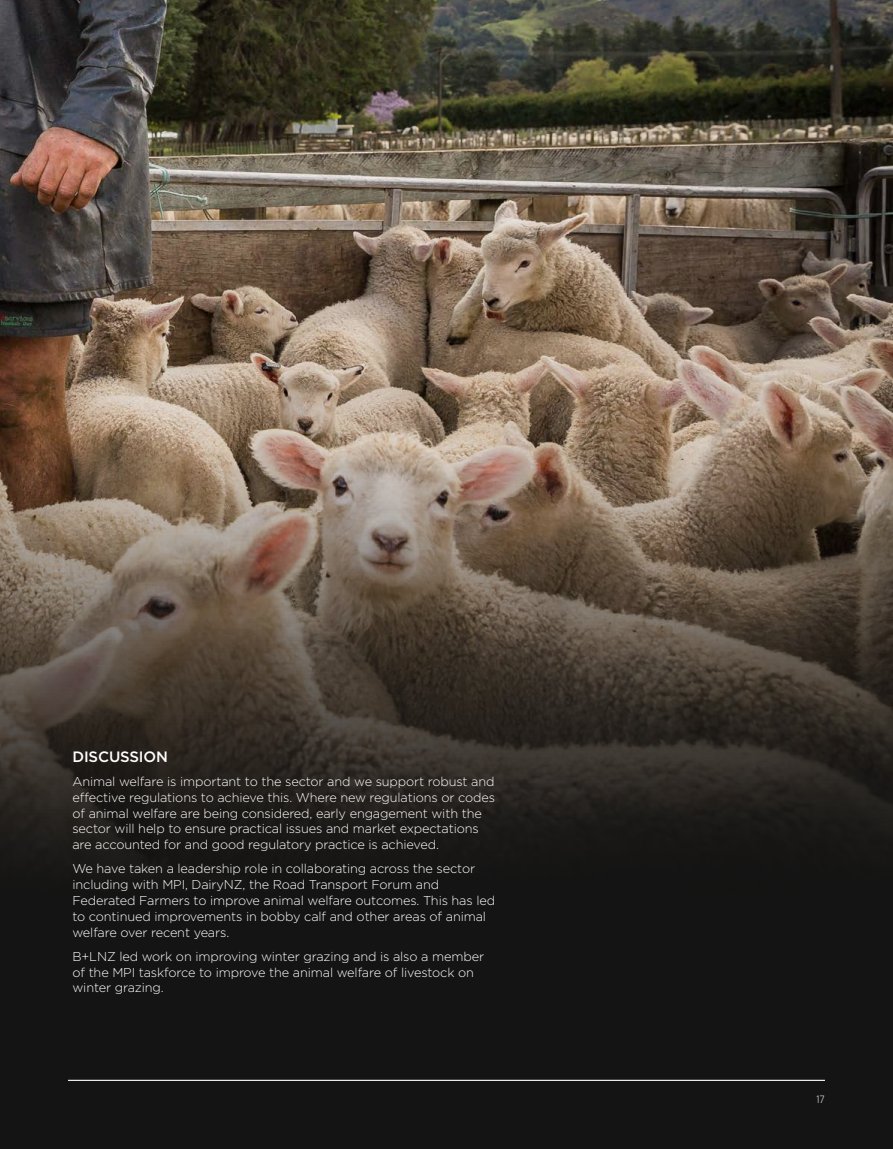
<style>
.page{position:relative;width:893px;height:1149px;background:#fff}
.page>*{position:absolute;margin:0;border:0;box-sizing:border-box;transform-origin:0 0}
.t1{font:500 15px "Gotham";letter-spacing:-.01em;color:#fff}
.t2{font:300 12.75px/15.8px "Gotham";letter-spacing:-.01em;color:#fff}
.t3{font:300 10.5px "Gotham Narrow";color:#fff}
</style>
<div class="page">
<div style="left:0;top:0;width:893px;height:1148px;background:#141414"></div>
<img style="left:0;top:0;width:893px;height:855px">
<hr style="left:68px;top:1079px;width:757px;height:1px;background:#fff">
<p class="t1" style="left:72px;top:746px;width:97px">DISCUSSION</p>
<p class="t2" style="left:72px;top:773px;width:424px">Animal welfare is important to the sector and we support robust and effective regulations to achieve this. Where new regulations or codes of animal welfare are being considered, early engagement with the sector will help to ensure practical issues and market expectations are accounted for and good regulatory practice is achieved.</p>
<p class="t2" style="left:72px;top:860px;width:424px">We have taken a leadership role in collaborating across the sector including with MPI, DairyNZ, the Road Transport Forum and Federated Farmers to improve animal welfare outcomes. This has led to continued improvements in bobby calf and other areas of animal welfare over recent years.</p>
<p class="t2" style="left:72px;top:947px;width:413px">B+LNZ led work on improving winter grazing and is also a member of the MPI taskforce to improve the animal welfare of livestock on winter grazing.</p>
<p class="t3" style="left:816px;top:1092px;width:10px">17</p>
</div>
